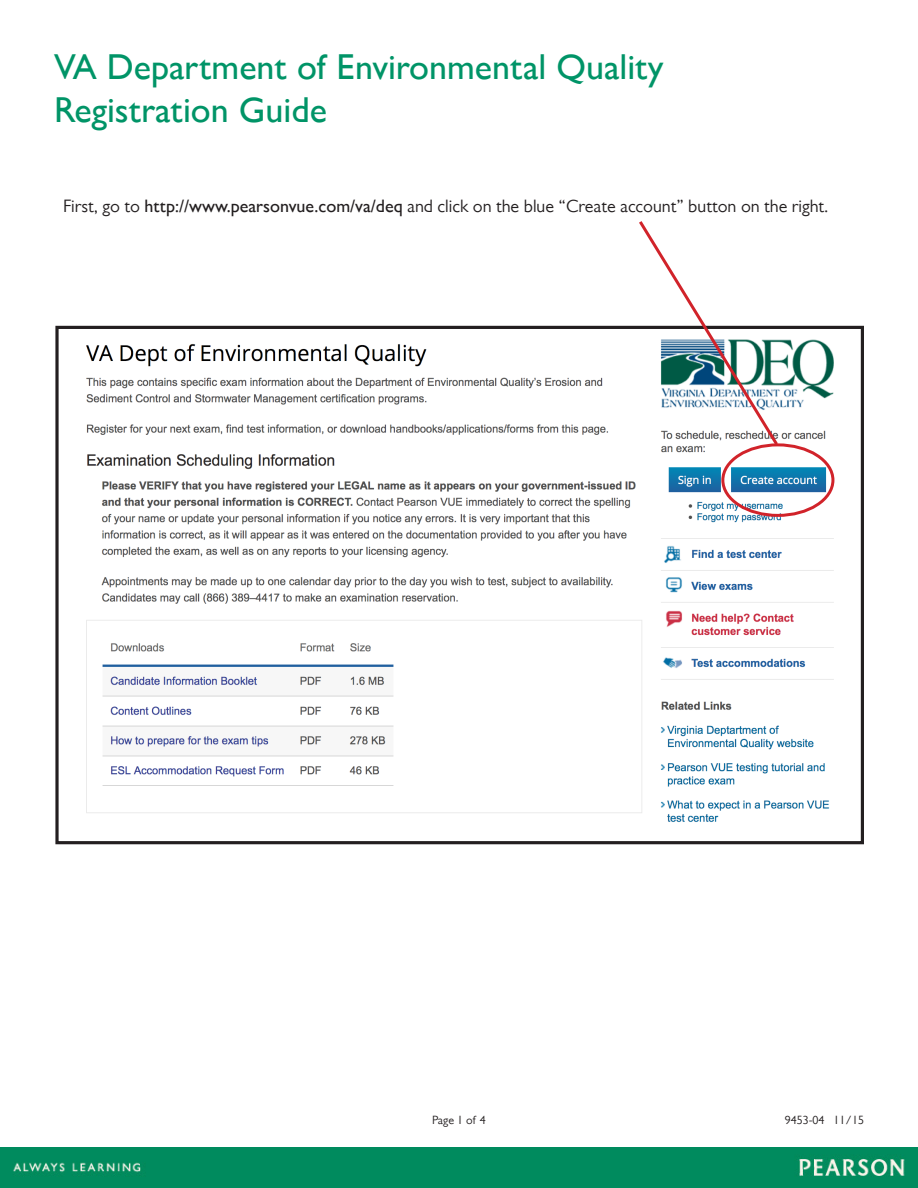
<style>
.page{position:relative;width:918px;height:1188px;background:#fff}
.page>*{position:absolute;margin:0;border:0;box-sizing:border-box;transform-origin:0 0}
.t1{font:700 36px/43.2px "Gill Sans MT Pro";color:#009467}
.t2{font:18px "Gill Sans MT Pro";color:#231f20}
.t3{font:12px "Gill Sans MT Pro";color:#231f20}
.s1{font-weight:700}
</style>
<div class="page">
<img style="left:86px;top:339px;width:749px;height:483px">
<div style="left:55px;top:326px;width:809px;height:518px;border:3px solid #231f20"></div>
<div style="left:721px;top:443px;width:113px;height:74px;border:3px solid #d1232a;border-radius:50%"></div>
<svg style="left:636px;top:221px;width:145px;height:227px"></svg>
<div style="left:0;top:1147px;width:918px;height:41px;background:#008b5e"></div>
<p class="t1" style="left:54px;top:45px;width:611px">VA Department of Environmental Quality<br>Registration Guide</p>
<p class="t2" style="left:63px;top:196px;width:767px">First, go to <span class="s1">http://www.pearsonvue.com/va/deq</span> and click on the blue “Create account” button on the right.</p>
<p class="t3" style="left:432px;top:1113px;width:55px">Page 1 of 4</p>
<p class="t3" style="left:785px;top:1113px;width:81px">9453-04 11/15</p>
</div>
